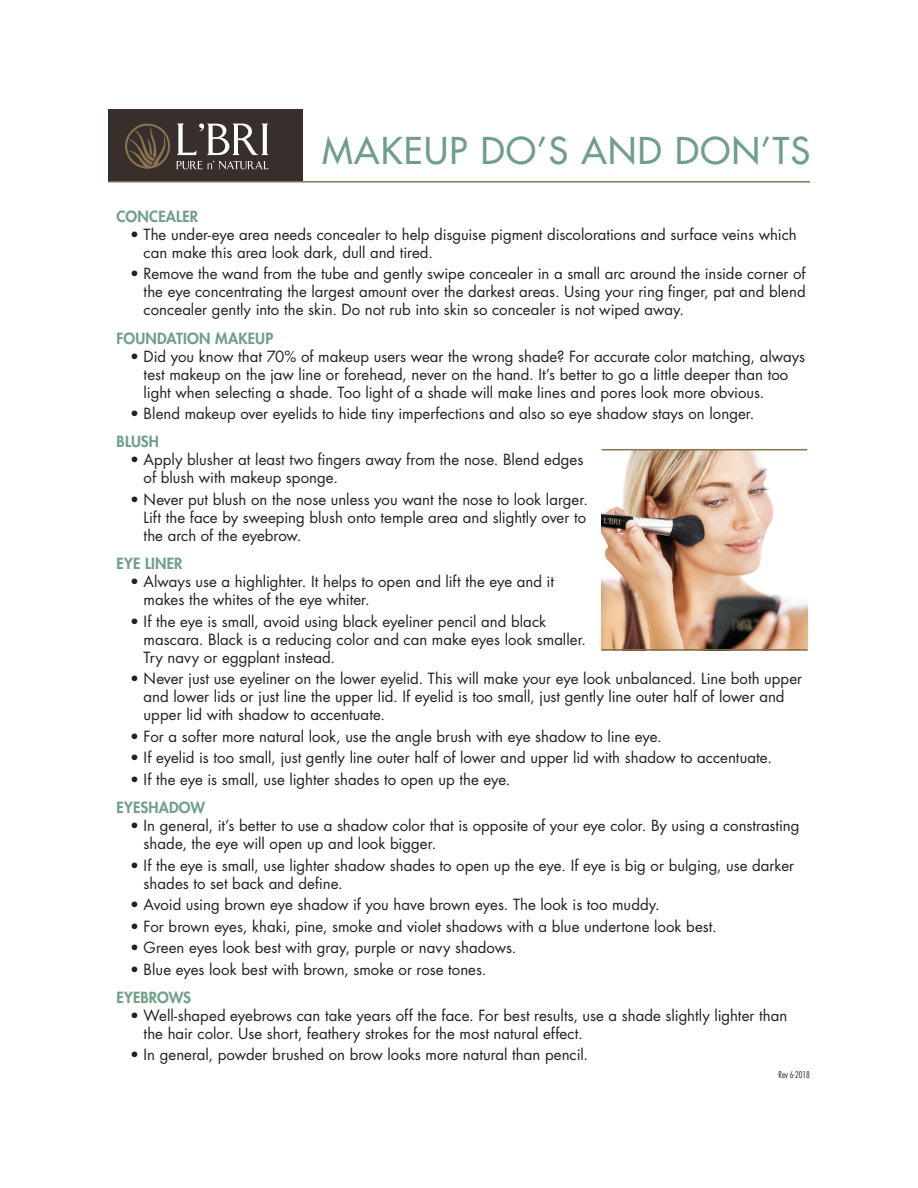
<style>
.page{position:relative;width:918px;height:1188px;background:#fff}
.page>*{position:absolute;margin:0;border:0;box-sizing:border-box;transform-origin:0 0}
.t1{font:500 36px "Futura Std";letter-spacing:.04em;color:#709f88}
.t2{font:15px/18px "Futura Std";color:#231f20}
.t3{font:800 15px "Futura Std";letter-spacing:.01em;color:#709f88}
.t4{font:300 condensed 9px "Futura Std";color:#231f20}
</style>
<div class="page">
<div style="left:109px;top:109px;width:194px;height:73px;background:#382f2d"></div>
<hr style="left:109px;top:181px;width:701px;height:2px;background:#88744f">
<svg style="left:126px;top:124px;width:44px;height:45px"></svg>
<svg style="left:177px;top:123px;width:92px;height:32px"></svg>
<svg style="left:176px;top:161px;width:93px;height:8px"></svg>
<img style="left:601px;top:450px;width:207px;height:200px">
<hr style="left:602px;top:449px;width:205px;height:1px;background:#88744f">
<hr style="left:602px;top:649px;width:205px;height:2px;background:#88744f">
<h1 class="t1" style="left:322px;top:128px;width:489px">MAKEUP DO’S AND DON’TS</h1>
<p class="t3" style="left:117px;top:207px;width:83px">CONCEALER</p>
<p class="t2" style="left:144px;top:226px;width:655px;text-indent:-14px">• The under-eye area needs concealer to help disguise pigment discolorations and surface veins which can make this area look dark, dull and tired.</p>
<p class="t2" style="left:144px;top:265px;width:664px;text-align:justify;text-indent:-14px">• Remove the wand from the tube and gently swipe concealer in a small arc around the inside corner of the eye concentrating the largest amount over the darkest areas. Using your ring finger, pat and blend concealer gently into the skin. Do not rub into skin so concealer is not wiped away.</p>
<p class="t3" style="left:117px;top:329px;width:158px">FOUNDATION MAKEUP</p>
<p class="t2" style="left:144px;top:347px;width:663px;text-indent:-14px">• Did you know that 70% of makeup users wear the wrong shade? For accurate color matching, always test makeup on the jaw line or forehead, never on the hand. It’s better to go a little deeper than too light when selecting a shade. Too light of a shade will make lines and pores look more obvious.</p>
<p class="t2" style="left:130px;top:405px;width:626px">• Blend makeup over eyelids to hide tiny imperfections and also so eye shadow stays on longer.</p>
<p class="t3" style="left:117px;top:432px;width:44px">BLUSH</p>
<p class="t2" style="left:144px;top:451px;width:441px;text-indent:-14px">• Apply blusher at least two fingers away from the nose. Blend edges of blush with makeup sponge.</p>
<p class="t2" style="left:144px;top:491px;width:446px;text-indent:-14px">• Never put blush on the nose unless you want the nose to look larger.<br>Lift the face by sweeping blush onto temple area and slightly over to the arch of the eyebrow.</p>
<p class="t3" style="left:117px;top:554px;width:67px">EYE LINER</p>
<p class="t2" style="left:144px;top:573px;width:412px;text-indent:-14px">• Always use a highlighter. It helps to open and lift the eye and it makes the whites of the eye whiter.</p>
<p class="t2" style="left:144px;top:612px;width:444px;text-indent:-14px">• If the eye is small, avoid using black eyeliner pencil and black mascara. Black is a reducing color and can make eyes look smaller.<br>Try navy or eggplant instead.</p>
<p class="t2" style="left:144px;top:670px;width:660px;text-indent:-14px">• Never just use eyeliner on the lower eyelid. This will make your eye look unbalanced. Line both upper and lower lids or just line the upper lid. If eyelid is too small, just gently line outer half of lower and upper lid with shadow to accentuate.</p>
<p class="t2" style="left:130px;top:727px;width:533px">• For a softer more natural look, use the angle brush with eye shadow to line eye.</p>
<p class="t2" style="left:130px;top:749px;width:643px">• If eyelid is too small, just gently line outer half of lower and upper lid with shadow to accentuate.</p>
<p class="t2" style="left:130px;top:770px;width:382px">• If the eye is small, use lighter shades to open up the eye.</p>
<p class="t3" style="left:117px;top:798px;width:90px">EYESHADOW</p>
<p class="t2" style="left:144px;top:817px;width:657px;text-indent:-14px">• In general, it’s better to use a shadow color that is opposite of your eye color. By using a constrasting shade, the eye will open up and look bigger.</p>
<p class="t2" style="left:144px;top:856px;width:652px;text-indent:-14px">• If the eye is small, use lighter shadow shades to open up the eye. If eye is big or bulging, use darker shades to set back and define.</p>
<p class="t2" style="left:130px;top:896px;width:531px">• Avoid using brown eye shadow if you have brown eyes. The look is too muddy.</p>
<p class="t2" style="left:130px;top:917px;width:588px">• For brown eyes, khaki, pine, smoke and violet shadows with a blue undertone look best.</p>
<p class="t2" style="left:130px;top:939px;width:388px">• Green eyes look best with gray, purple or navy shadows.</p>
<p class="t2" style="left:130px;top:960px;width:358px">• Blue eyes look best with brown, smoke or rose tones.</p>
<p class="t3" style="left:117px;top:988px;width:76px">EYEBROWS</p>
<p class="t2" style="left:144px;top:1006px;width:645px;text-indent:-14px">• Well-shaped eyebrows can take years off the face. For best results, use a shade slightly lighter than the hair color. Use short, feathery strokes for the most natural effect.</p>
<p class="t2" style="left:130px;top:1046px;width:460px">• In general, powder brushed on brow looks more natural than pencil.</p>
<p class="t4" style="left:779px;top:1069px;width:33px">Rev 6-2018</p>
</div>
